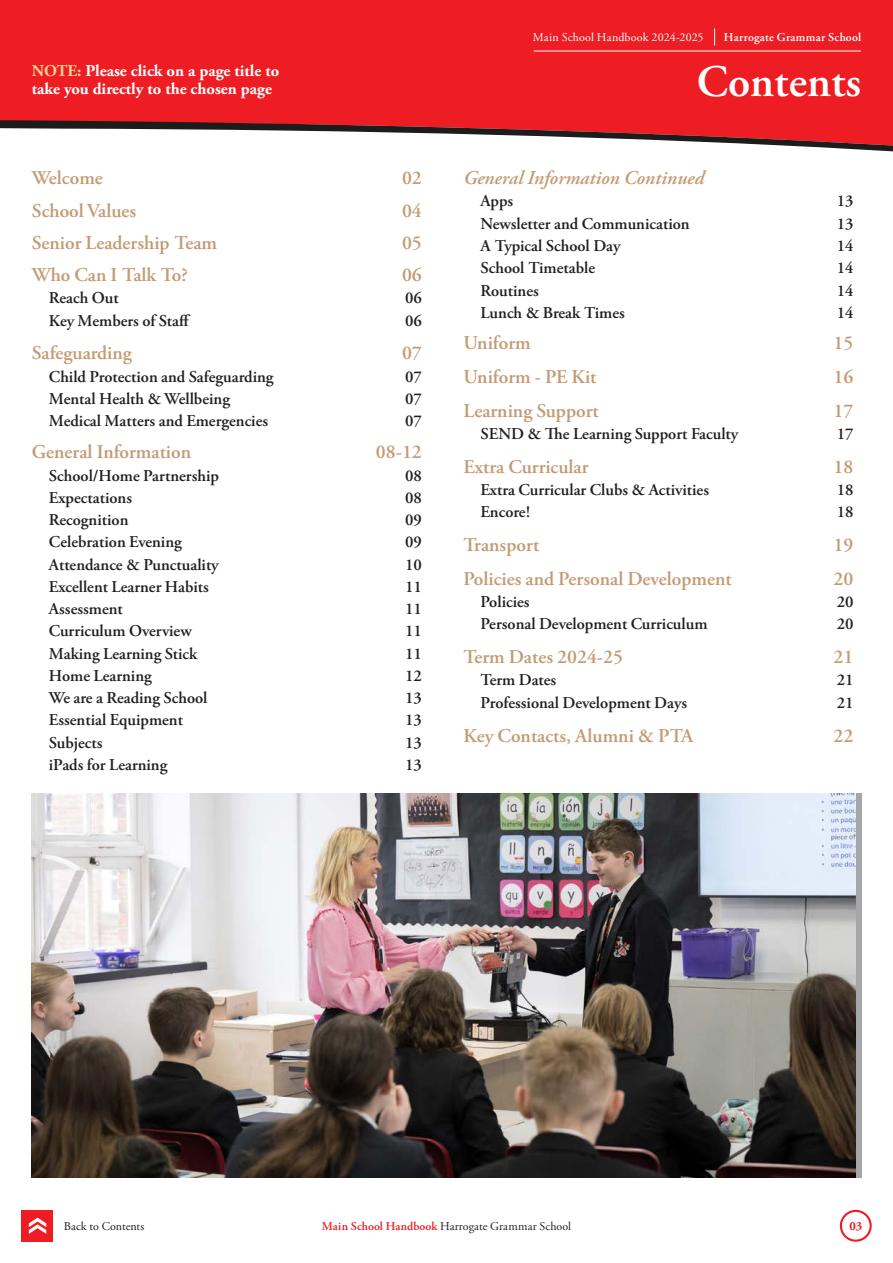
<style>
.page{position:relative;width:893px;height:1263px;background:#fff}
.page>*{position:absolute;margin:0;border:0;box-sizing:border-box;transform-origin:0 0}
.t1{font:600 45px "Adobe Garamond Pro";color:#fff}
.t2{font:600 19.5px "Adobe Garamond Pro";color:#c39b74}
.t3{font:italic 600 19.5px "Adobe Garamond Pro";color:#c39b74}
.t4{font:600 16.5px "Adobe Garamond Pro";color:#231f20}
.t5{font:700 16.5px/18px "Adobe Garamond Pro";color:#fff}
.t6{font:700 12.3px "Adobe Garamond Pro";color:#ee1d23}
.t7{font:12px "Adobe Garamond Pro";letter-spacing:.005em;color:#231f20}
.t8{font:12px "Adobe Garamond Pro";letter-spacing:.015em;color:#fff}
.t9{font:600 12px "Adobe Garamond Pro";letter-spacing:.02em;color:#fff}
.s1{color:#fdd29b}
.s2{font-weight:600;color:#ee1d23}
</style>
<div class="page">
<div style="left:0;top:0;width:893px;height:109px;background:#ee1d23"></div>
<div style="left:840px;top:1210px;width:32px;height:32px;border:2px solid #ee1d23;border-radius:50%"></div>
<div style="left:21px;top:1210px;width:32px;height:32px;background:#ee1d23"></div>
<svg style="left:29px;top:1218px;width:17px;height:16px"></svg>
<svg style="left:714px;top:28px;width:1px;height:17px"></svg>
<hr style="left:534px;top:51px;width:327px;height:1px;background:#fff">
<div style="left:0;top:109px;width:893px;height:7px;background:#ee1d23"></div>
<svg style="left:0;top:116px;width:893px;height:36px"></svg>
<img style="left:32px;top:793px;width:823px;height:385px">
<p class="t5" style="left:32px;top:62px;width:249px"><span class="s1">NOTE:</span> Please click on a page title to take you directly to the chosen page</p>
<p class="t2" style="left:32px;top:167px;width:73px">Welcome</p>
<p class="t2" style="left:402px;top:167px;width:21px">02</p>
<p class="t2" style="left:32px;top:199px;width:106px">School Values</p>
<p class="t2" style="left:402px;top:199px;width:21px">04</p>
<p class="t2" style="left:32px;top:231px;width:187px">Senior Leadership Team</p>
<p class="t2" style="left:402px;top:231px;width:21px">05</p>
<p class="t2" style="left:32px;top:264px;width:157px">Who Can I Talk To?</p>
<p class="t2" style="left:402px;top:264px;width:21px">06</p>
<p class="t4" style="left:49px;top:289px;width:71px">Reach Out</p>
<p class="t4" style="left:405px;top:289px;width:18px">06</p>
<p class="t4" style="left:49px;top:311px;width:143px">Key Members of Staff</p>
<p class="t4" style="left:405px;top:311px;width:18px">06</p>
<p class="t2" style="left:32px;top:342px;width:102px">Safeguarding</p>
<p class="t2" style="left:402px;top:342px;width:21px">07</p>
<p class="t4" style="left:49px;top:367px;width:226px">Child Protection and Safeguarding</p>
<p class="t4" style="left:405px;top:367px;width:18px">07</p>
<p class="t4" style="left:49px;top:389px;width:183px">Mental Health &amp; Wellbeing</p>
<p class="t4" style="left:405px;top:389px;width:18px">07</p>
<p class="t4" style="left:49px;top:411px;width:221px">Medical Matters and Emergencies</p>
<p class="t4" style="left:405px;top:411px;width:18px">07</p>
<p class="t2" style="left:32px;top:441px;width:161px">General Information</p>
<p class="t2" style="left:376px;top:441px;width:48px">08-12</p>
<p class="t4" style="left:49px;top:466px;width:172px">School/Home Partnership</p>
<p class="t4" style="left:405px;top:466px;width:18px">08</p>
<p class="t4" style="left:49px;top:488px;width:85px">Expectations</p>
<p class="t4" style="left:405px;top:488px;width:18px">08</p>
<p class="t4" style="left:49px;top:510px;width:81px">Recognition</p>
<p class="t4" style="left:405px;top:510px;width:18px">09</p>
<p class="t4" style="left:49px;top:533px;width:134px">Celebration Evening</p>
<p class="t4" style="left:405px;top:533px;width:18px">09</p>
<p class="t4" style="left:49px;top:555px;width:171px">Attendance &amp; Punctuality</p>
<p class="t4" style="left:405px;top:555px;width:18px">10</p>
<p class="t4" style="left:49px;top:577px;width:161px">Excellent Learner Habits</p>
<p class="t4" style="left:405px;top:577px;width:18px">11</p>
<p class="t4" style="left:49px;top:599px;width:75px">Assessment</p>
<p class="t4" style="left:405px;top:599px;width:18px">11</p>
<p class="t4" style="left:49px;top:622px;width:144px">Curriculum Overview</p>
<p class="t4" style="left:405px;top:622px;width:18px">11</p>
<p class="t4" style="left:49px;top:644px;width:150px">Making Learning Stick</p>
<p class="t4" style="left:405px;top:644px;width:18px">11</p>
<p class="t4" style="left:49px;top:666px;width:104px">Home Learning</p>
<p class="t4" style="left:405px;top:666px;width:18px">12</p>
<p class="t4" style="left:49px;top:688px;width:160px">We are a Reading School</p>
<p class="t4" style="left:405px;top:688px;width:18px">13</p>
<p class="t4" style="left:49px;top:711px;width:136px">Essential Equipment</p>
<p class="t4" style="left:405px;top:711px;width:18px">13</p>
<p class="t4" style="left:49px;top:733px;width:55px">Subjects</p>
<p class="t4" style="left:405px;top:733px;width:18px">13</p>
<p class="t4" style="left:49px;top:755px;width:120px">iPads for Learning</p>
<p class="t4" style="left:405px;top:755px;width:18px">13</p>
<p class="t8" style="left:533px;top:30px;width:172px">Main School Handbook 2024-2025</p>
<p class="t9" style="left:724px;top:30px;width:139px">Harrogate Grammar School</p>
<h1 class="t1" style="left:697px;top:56px;width:166px">Contents</h1>
<p class="t3" style="left:463px;top:167px;width:242px">General Information Continued</p>
<p class="t4" style="left:480px;top:192px;width:34px">Apps</p>
<p class="t4" style="left:837px;top:192px;width:18px">13</p>
<p class="t4" style="left:480px;top:214px;width:211px">Newsletter and Communication</p>
<p class="t4" style="left:837px;top:214px;width:18px">13</p>
<p class="t4" style="left:480px;top:236px;width:141px">A Typical School Day</p>
<p class="t4" style="left:837px;top:236px;width:18px">14</p>
<p class="t4" style="left:480px;top:259px;width:116px">School Timetable</p>
<p class="t4" style="left:837px;top:259px;width:18px">14</p>
<p class="t4" style="left:480px;top:281px;width:60px">Routines</p>
<p class="t4" style="left:837px;top:281px;width:18px">14</p>
<p class="t4" style="left:480px;top:303px;width:146px">Lunch &amp; Break Times</p>
<p class="t4" style="left:837px;top:303px;width:18px">14</p>
<p class="t2" style="left:463px;top:332px;width:69px">Uniform</p>
<p class="t2" style="left:834px;top:332px;width:21px">15</p>
<p class="t2" style="left:463px;top:366px;width:135px">Uniform - PE Kit</p>
<p class="t2" style="left:834px;top:366px;width:21px">16</p>
<p class="t2" style="left:463px;top:399px;width:137px">Learning Support</p>
<p class="t2" style="left:834px;top:399px;width:21px">17</p>
<p class="t4" style="left:480px;top:424px;width:259px">SEND &amp; The Learning Support Faculty</p>
<p class="t4" style="left:837px;top:424px;width:18px">17</p>
<p class="t2" style="left:463px;top:455px;width:127px">Extra Curricular</p>
<p class="t2" style="left:834px;top:455px;width:21px">18</p>
<p class="t4" style="left:480px;top:480px;width:230px">Extra Curricular Clubs &amp; Activities</p>
<p class="t4" style="left:837px;top:480px;width:18px">18</p>
<p class="t4" style="left:480px;top:503px;width:51px">Encore!</p>
<p class="t4" style="left:837px;top:503px;width:18px">18</p>
<p class="t2" style="left:463px;top:534px;width:77px">Transport</p>
<p class="t2" style="left:834px;top:534px;width:21px">19</p>
<p class="t2" style="left:463px;top:567px;width:270px">Policies and Personal Development</p>
<p class="t2" style="left:834px;top:567px;width:21px">20</p>
<p class="t4" style="left:480px;top:592px;width:51px">Policies</p>
<p class="t4" style="left:837px;top:592px;width:18px">20</p>
<p class="t4" style="left:480px;top:615px;width:229px">Personal Development Curriculum</p>
<p class="t4" style="left:837px;top:615px;width:18px">20</p>
<p class="t2" style="left:463px;top:646px;width:161px">Term Dates 2024-25</p>
<p class="t2" style="left:834px;top:646px;width:21px">21</p>
<p class="t4" style="left:480px;top:671px;width:77px">Term Dates</p>
<p class="t4" style="left:837px;top:671px;width:18px">21</p>
<p class="t4" style="left:480px;top:693px;width:208px">Professional Development Days</p>
<p class="t4" style="left:837px;top:693px;width:18px">21</p>
<p class="t2" style="left:463px;top:724px;width:232px">Key Contacts, Alumni &amp; PTA</p>
<p class="t2" style="left:834px;top:724px;width:21px">22</p>
<p class="t7" style="left:64px;top:1219px;width:82px">Back to Contents</p>
<p class="t7" style="left:322px;top:1219px;width:251px"><span class="s2">Main School Handbook</span> Harrogate Grammar School</p>
<p class="t6" style="left:849px;top:1219px;width:14px">03</p>
</div>
